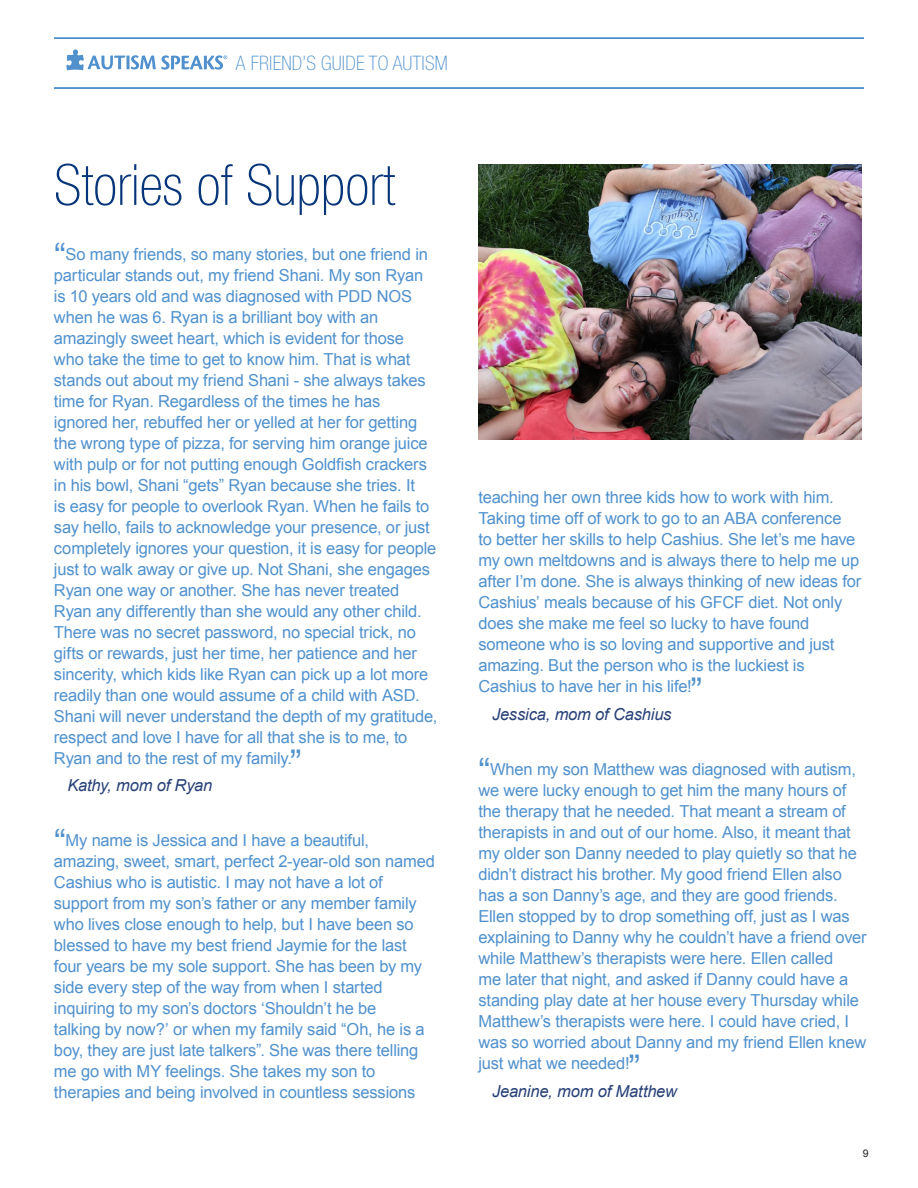
<style>
.page{position:relative;width:918px;height:1188px;background:#fff}
.page>*{position:absolute;margin:0;border:0;box-sizing:border-box;transform-origin:0 0}
.t1{font:100 condensed 57px "Helvetica Neue LT Std";color:#06357a}
.t2{font:100 condensed 19.95px "Helvetica Neue LT Std";letter-spacing:.01em;color:#5091cd}
.t3{font:16.5px/21px "Arial";letter-spacing:-.01em;color:#5091cd}
.t4{font:italic 16.5px "Arial";letter-spacing:-.01em;color:#284177}
.t5{font:10.5px "Arial";color:#231f20}
.s1{font-size:36px}
</style>
<div class="page">
<svg style="left:66px;top:49px;width:161px;height:21px"></svg>
<hr style="left:54px;top:87px;width:810px;height:2px;background:#5091cd">
<hr style="left:54px;top:38px;width:810px;height:1px;background:#5091cd">
<img style="left:478px;top:164px;width:384px;height:276px">
<p class="t2" style="left:236px;top:52px;width:213px">A FRIEND’S GUIDE TO AUTISM</p>
<h1 class="t1" style="left:54px;top:153px;width:342px">Stories of Support</h1>
<p class="t3" style="left:54px;top:244px;width:385px"><span class="s1">“</span>So many friends, so many stories, but one friend in particular stands out, my friend Shani. My son Ryan is 10 years old and was diagnosed with PDD NOS when he was 6. Ryan is a brilliant boy with an amazingly sweet heart, which is evident for those who take the time to get to know him. That is what stands out about my friend Shani - she always takes time for Ryan. Regardless of the times he has ignored her, rebuffed her or yelled at her for getting the wrong type of pizza, for serving him orange juice with pulp or for not putting enough Goldfish crackers in his bowl, Shani “gets” Ryan because she tries. It<br>is easy for people to overlook Ryan. When he fails to say hello, fails to acknowledge your presence, or just completely ignores your question, it is easy for people just to walk away or give up. Not Shani, she engages Ryan one way or another. She has never treated Ryan any differently than she would any other child.<br>There was no secret password, no special trick, no gifts or rewards, just her time, her patience and her sincerity, which kids like Ryan can pick up a lot more readily than one would assume of a child with ASD.<br>Shani will never understand the depth of my gratitude, respect and love I have for all that she is to me, to Ryan and to the rest of my family.<span class="s1">”</span></p>
<p class="t4" style="left:68px;top:775px;width:146px">Kathy, mom of Ryan</p>
<p class="t3" style="left:54px;top:830px;width:383px"><span class="s1">“</span>My name is Jessica and I have a beautiful, amazing, sweet, smart, perfect 2-year-old son named Cashius who is autistic. I may not have a lot of support from my son’s father or any member family who lives close enough to help, but I have been so blessed to have my best friend Jaymie for the last four years be my sole support. She has been by my side every step of the way from when I started inquiring to my son’s doctors ‘Shouldn’t he be<br>talking by now?’ or when my family said “Oh, he is a boy, they are just late talkers”. She was there telling me go with MY feelings. She takes my son to therapies and being involved in countless sessions</p>
<p class="t3" style="left:478px;top:487px;width:384px">teaching her own three kids how to work with him.<br>Taking time off of work to go to an ABA conference<br>to better her skills to help Cashius. She let’s me have my own meltdowns and is always there to help me up after I’m done. She is always thinking of new ideas for Cashius’ meals because of his GFCF diet. Not only does she make me feel so lucky to have found someone who is so loving and supportive and just amazing. But the person who is the luckiest is Cashius to have her in his life!<span class="s1">”</span></p>
<p class="t4" style="left:492px;top:704px;width:181px">Jessica, mom of Cashius</p>
<p class="t3" style="left:478px;top:759px;width:390px"><span class="s1">“</span>When my son Matthew was diagnosed with autism, we were lucky enough to get him the many hours of the therapy that he needed. That meant a stream of therapists in and out of our home. Also, it meant that my older son Danny needed to play quietly so that he didn’t distract his brother. My good friend Ellen also has a son Danny’s age, and they are good friends.<br>Ellen stopped by to drop something off, just as I was explaining to Danny why he couldn’t have a friend over while Matthew’s therapists were here. Ellen called<br>me later that night, and asked if Danny could have a standing play date at her house every Thursday while Matthew’s therapists were here. I could have cried, I was so worried about Danny and my friend Ellen knew just what we needed!<span class="s1">”</span></p>
<p class="t4" style="left:492px;top:1080px;width:187px">Jeanine, mom of Matthew</p>
<p class="t5" style="left:863px;top:1146px;width:7px">9</p>
</div>
